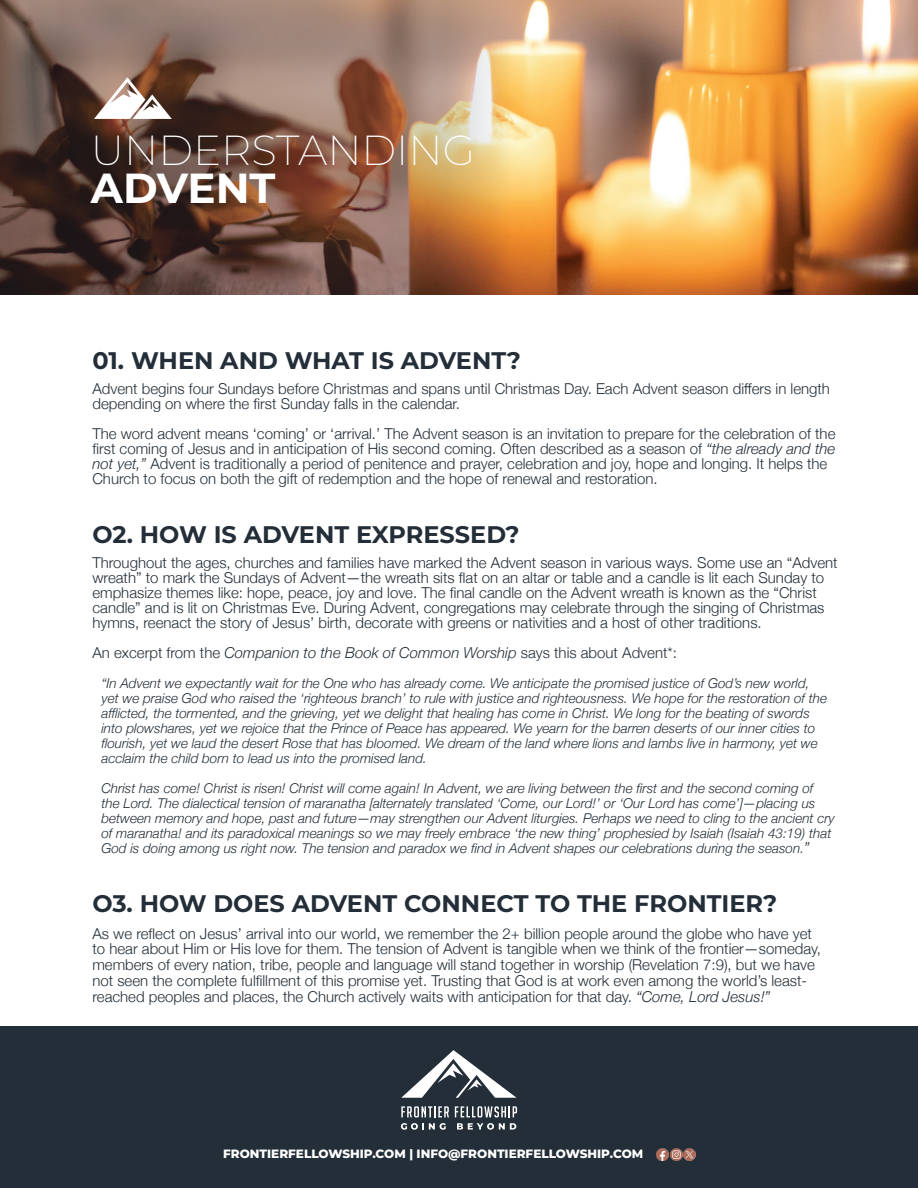
<style>
.page{position:relative;width:918px;height:1188px;background:#fff}
.page>*{position:absolute;margin:0;border:0;box-sizing:border-box;transform-origin:0 0}
.t1{font:200 42px "Montserrat";color:#fff}
.t2{font:700 42px "Montserrat";color:#fff}
.t3{font:700 24px "Montserrat";color:#232e38}
.t4{font:300 15px/15px "Helvetica Neue";color:#232e38}
.t5{font:italic 300 13.5px/15px "Helvetica Neue";color:#232e38}
.t6{font:800 12px "Montserrat";color:#fff}
.s1{font-style:italic}
.s2{font-size:15px}
</style>
<div class="page">
<img style="left:509px;top:0;width:409px;height:295px">
<img style="left:0;top:0;width:509px;height:295px">
<div style="left:0;top:1027px;width:918px;height:161px;background:#232e38"></div>
<img style="left:93px;top:77px;width:79px;height:41px">
<svg style="left:401px;top:1123px;width:45px;height:7px"></svg>
<svg style="left:457px;top:1123px;width:59px;height:7px"></svg>
<svg style="left:401px;top:1050px;width:116px;height:48px"></svg>
<svg style="left:401px;top:1106px;width:48px;height:11px"></svg>
<svg style="left:455px;top:1106px;width:62px;height:11px"></svg>
<svg style="left:657px;top:1149px;width:39px;height:11px"></svg>
<h1 class="t1" style="left:91px;top:122px;width:386px">UNDERSTANDING</h1>
<h1 class="t2" style="left:91px;top:157px;width:186px">ADVENT</h1>
<h2 class="t3" style="left:92px;top:343px;width:430px">01. WHEN AND WHAT IS ADVENT?</h2>
<p class="t4" style="left:92px;top:380px;width:739px">Advent begins four Sundays before Christmas and spans until Christmas Day. Each Advent season differs in length depending on where the first Sunday falls in the calendar.</p>
<p class="t4" style="left:92px;top:425px;width:745px">The word advent means ‘coming’ or ‘arrival.’ The Advent season is an invitation to prepare for the celebration of the first coming of Jesus and in anticipation of His second coming. Often described as a season of <span class="s1">“the already and the not yet,”</span> Advent is traditionally a period of penitence and prayer, celebration and joy, hope and longing. It helps the Church to focus on both the gift of redemption and the hope of renewal and restoration.</p>
<h2 class="t3" style="left:92px;top:517px;width:429px">O2. HOW IS ADVENT EXPRESSED?</h2>
<p class="t4" style="left:92px;top:555px;width:747px">Throughout the ages, churches and families have marked the Advent season in various ways. Some use an “Advent wreath” to mark the Sundays of Advent—the wreath sits flat on an altar or table and a candle is lit each Sunday to emphasize themes like: hope, peace, joy and love. The final candle on the Advent wreath is known as the “Christ candle” and is lit on Christmas Eve. During Advent, congregations may celebrate through the singing of Christmas hymns, reenact the story of Jesus’ birth, decorate with greens or nativities and a host of other traditions.</p>
<p class="t4" style="left:92px;top:645px;width:586px">An excerpt from the <span class="s1">Companion to the Book of Common Worship</span> says this about Advent*:</p>
<p class="t5" style="left:101px;top:675px;width:727px">“In Advent we expectantly wait for the One who has already come. We anticipate the promised justice of God’s new world, yet we praise God who raised the ‘righteous branch’ to rule with justice and righteousness. We hope for the restoration of the afflicted, the tormented, and the grieving, yet we delight that healing has come in Christ. We long for the beating of swords into plowshares, yet we rejoice that the Prince of Peace has appeared. We yearn for the barren deserts of our inner cities to flourish, yet we laud the desert Rose that has bloomed. We dream of the land where lions and lambs live in harmony, yet we acclaim the child born to lead us into the promised land.</p>
<p class="t5" style="left:101px;top:780px;width:735px">Christ has come! Christ is risen! Christ will come again! In Advent, we are living between the first and the second coming of the Lord. The dialectical tension of maranatha [alternately translated ‘Come, our Lord!’ or ‘Our Lord has come’]—placing us between memory and hope, past and future—may strengthen our Advent liturgies. Perhaps we need to cling to the ancient cry of maranatha! and its paradoxical meanings so we may freely embrace ‘the new thing’ prophesied by Isaiah (Isaiah 43:19) that God is doing among us right now. The tension and paradox we find in Advent shapes our celebrations during the season.<span class="s2">”</span></p>
<h2 class="t3" style="left:92px;top:886px;width:686px">O3. HOW DOES ADVENT CONNECT TO THE FRONTIER?</h2>
<p class="t4" style="left:92px;top:924px;width:730px;line-height:15.8px">As we reflect on Jesus’ arrival into our world, we remember the 2+ billion people around the globe who have yet to hear about Him or His love for them. The tension of Advent is tangible when we think of the frontier—someday, members of every nation, tribe, people and language will stand together in worship (Revelation 7:9), but we have not seen the complete fulfillment of this promise yet. Trusting that God is at work even among the world’s least&shy;reached peoples and places, the Church actively waits with anticipation for that day. <span class="s1">“Come, Lord Jesus!”</span></p>
<p class="t6" style="left:223px;top:1145px;width:422px">FRONTIERFELLOWSHIP.COM | INFO@FRONTIERFELLOWSHIP.COM</p>
</div>
